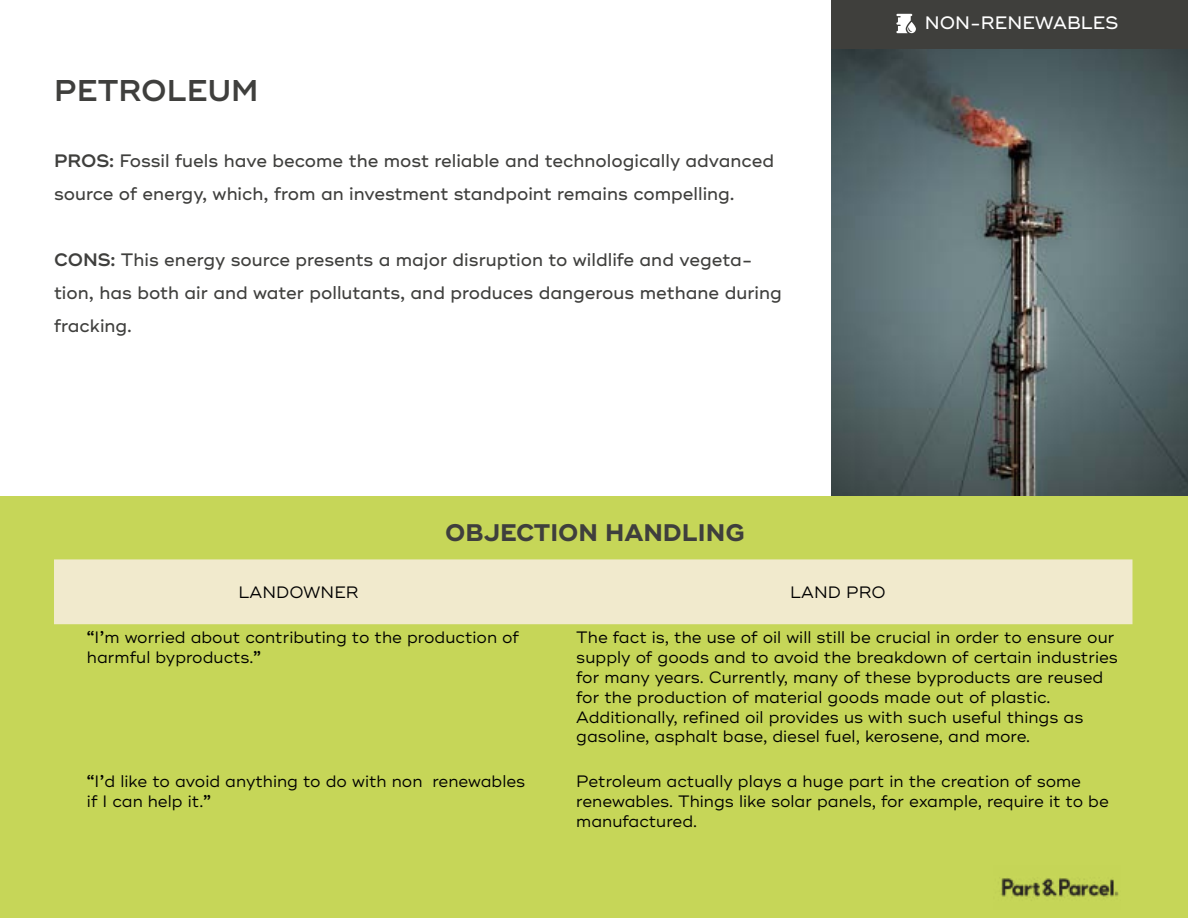
<style>
.page{position:relative;width:1188px;height:918px;background:#fff}
.page>*{position:absolute;margin:0;border:0;box-sizing:border-box;transform-origin:0 0}
.t1{font:600 30px "Ridley Grotesk";color:#3f3f3d}
.t2{font:700 24px "Ridley Grotesk";color:#3f3f3d}
.t3{font:500 18px/33px "Ridley Grotesk";color:#3f3f3d}
.t4{font:500 18px "Ridley Grotesk";color:#fff}
.t5{font:16.5px/19.8px "Ridley Grotesk Demo";color:#000}
.s1{font-weight:600}
.s2{font-family:"Arial Rounded MT Bold"}
</style>
<div class="page">
<div style="left:831px;top:0;width:357px;height:50px;background:#3f3f3c"></div>
<svg style="left:896px;top:14px;width:20px;height:19px"></svg>
<img style="left:832px;top:50px;width:356px;height:446px">
<div style="left:0;top:496px;width:1188px;height:422px;background:#c6d658"></div>
<div style="left:54px;top:559px;width:1078px;height:65px;background:#f1eacd"></div>
<img style="left:1001px;top:878px;width:118px;height:23px">
<h1 class="t1" style="left:54px;top:73px;width:206px">PETROLEUM</h1>
<p class="t3" style="left:54px;top:145px;width:722px"><span class="s1">PROS:</span> Fossil fuels have become the most reliable and technologically advanced source of energy, which, from an investment standpoint remains compelling.</p>
<p class="t3" style="left:54px;top:244px;width:729px"><span class="s1">CONS:</span> This energy source presents a major disruption to wildlife and vegeta&shy;tion, has both air and water pollutants, and produces dangerous methane during fracking.</p>
<h2 class="t2" style="left:445px;top:518px;width:301px">OBJECTION HANDLING</h2>
<p class="t4" style="left:925px;top:12px;width:195px">NON-RENEWABLES</p>
<p class="t5" style="left:239px;top:584px;width:122px">LANDOWNER</p>
<p class="t5" style="left:790px;top:584px;width:97px">LAND PRO</p>
<p class="t5" style="left:87px;top:629px;width:434px"><span class="s2">“</span>I<span class="s2">’</span>m worried about contributing to the production of harmful byproducts.<span class="s2">”</span></p>
<p class="t5" style="left:576px;top:629px;width:543px">The fact is, the use of oil will still be crucial in order to ensure our supply of goods and to avoid the breakdown of certain industries for many years. Currently, many of these byproducts are reused for the production of material goods made out of plastic.<br>Additionally, refined oil provides us with such useful things as gasoline, asphalt base, diesel fuel, kerosene, and more.</p>
<p class="t5" style="left:87px;top:773px;width:440px"><span class="s2">“</span>I<span class="s2">’</span>d like to avoid anything to do with non-renewables if I can help it.<span class="s2">”</span></p>
<p class="t5" style="left:576px;top:773px;width:534px">Petroleum actually plays a huge part in the creation of some renewables. Things like solar panels, for example, require it to be manufactured.</p>
</div>
